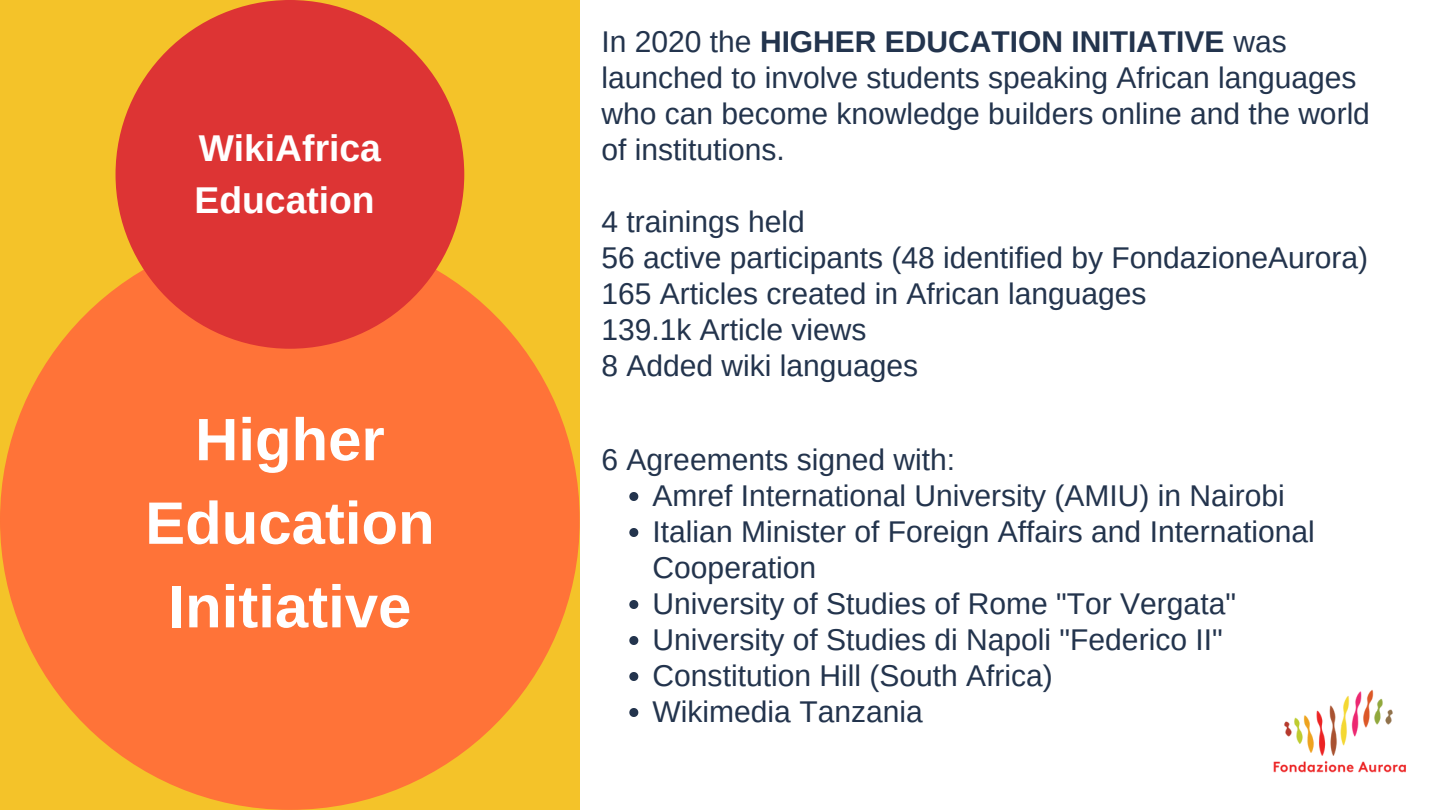
<style>
.page{position:relative;width:1440px;height:810px;background:#fff}
.page>*{position:absolute;margin:0;border:0;box-sizing:border-box;transform-origin:0 0}
.t1{font:700 59.9px/83.6px "Arimo";color:#fff;text-align:center}
.t2{font:700 37.3px/51.8px "Arimo";color:#fff}
.t3{font:30px/36px "Arimo";color:#23344d}
.s1{font-weight:700}
</style>
<div class="page">
<div style="left:0;top:0;width:580px;height:810px;background:#f4c329"></div>
<div style="left:0;top:230px;width:580px;height:580px;background:#ff7338;border-radius:50%"></div>
<div style="left:116px;top:0;width:348px;height:349px;background:#dd3434;border-radius:50%"></div>
<img style="left:1273px;top:689px;width:133px;height:84px">
<svg style="left:629px;top:492px;width:9px;height:9px"></svg>
<svg style="left:629px;top:528px;width:9px;height:9px"></svg>
<svg style="left:629px;top:600px;width:9px;height:9px"></svg>
<svg style="left:629px;top:636px;width:9px;height:9px"></svg>
<svg style="left:629px;top:672px;width:9px;height:9px"></svg>
<svg style="left:629px;top:708px;width:9px;height:9px"></svg>
<p class="t2" style="left:195px;top:122px;width:188px">WikiAfrica<br>Education</p>
<h1 class="t1" style="left:145px;top:398px;width:291px">Higher<br>Education<br>Initiative</h1>
<p class="t3" style="left:602px;top:23px;width:770px">In 2020 the <span class="s1">HIGHER EDUCATION INITIATIVE</span> was launched to involve students speaking African languages who can become knowledge builders online and the world of institutions.</p>
<p class="t3" style="left:602px;top:203px;width:768px">4 trainings held<br>56 active participants (48 identified by FondazioneAurora)<br>165 Articles created in African languages<br>139.1k Article views<br>8 Added wiki languages</p>
<p class="t3" style="left:602px;top:441px;width:355px">6 Agreements signed with:</p>
<p class="t3" style="left:653px;top:477px;width:664px">Amref International University (AMIU) in Nairobi Italian Minister of Foreign Affairs and International Cooperation<br>University of Studies of Rome "Tor Vergata" University of Studies di Napoli "Federico II" Constitution Hill (South Africa)<br>Wikimedia Tanzania</p>
</div>
